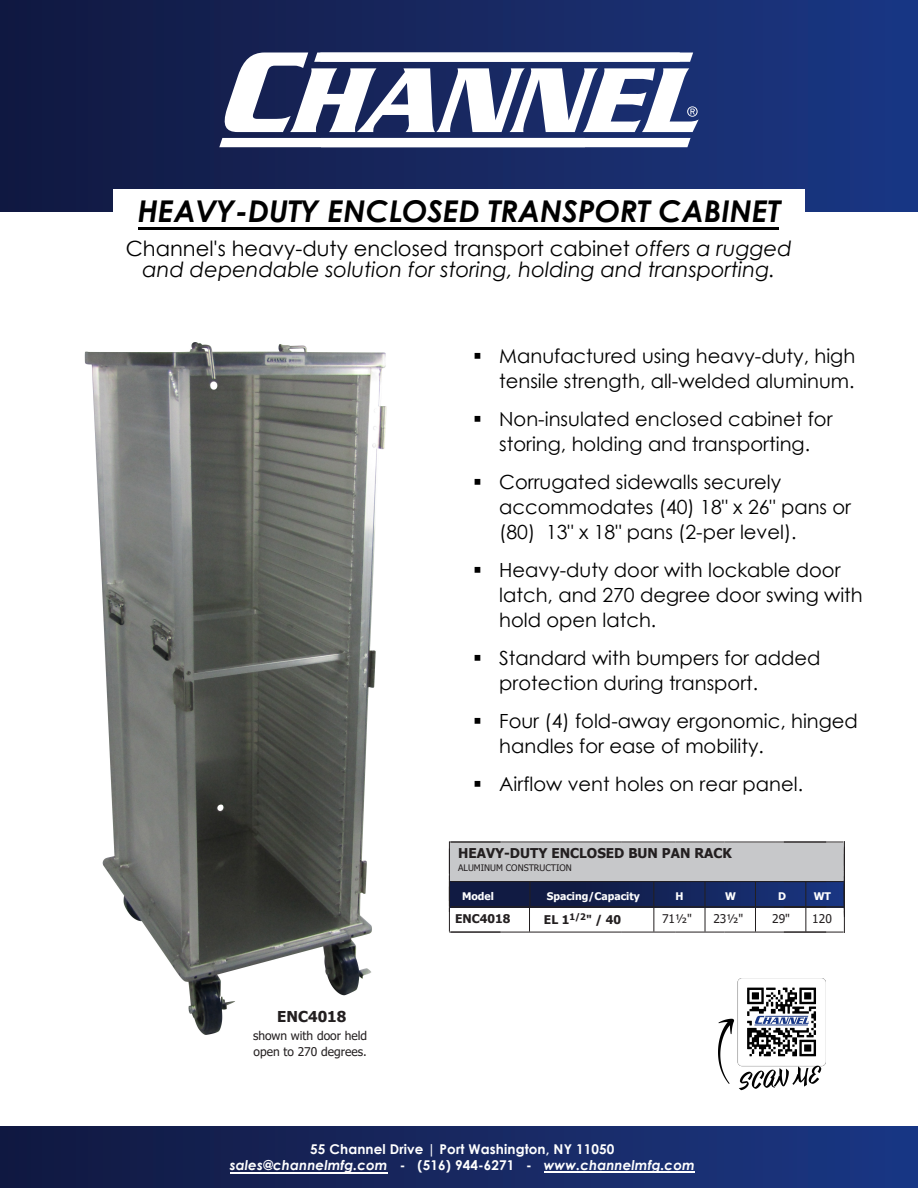
<style>
.page{position:relative;width:918px;height:1188px;background:#fff}
.page>*{position:absolute;margin:0;border:0;box-sizing:border-box;transform-origin:0 0}
.t1{font:italic 700 30px "Century Gothic";color:#000}
.t2{font:italic 21px/20.7px "Century Gothic";color:#000;text-align:center}
.t3{font:19.5px/24.9px "Century Gothic";color:#000}
.t4{font:700 15px "Tahoma";color:#231f20}
.t5{font:700 13.5px/16.2px "Century Gothic";letter-spacing:.01em;color:#fff;text-align:center}
.t6{font:700 13.5px "Tahoma";color:#231f20}
.t7{font:12px/16.5px "Tahoma";color:#231f20}
.t8{font:700 12px "Tahoma";color:#231f20}
.t9{font:700 10.5px "Tahoma";color:#fff}
.t10{font:9px "Tahoma";color:#231f20}
.s1{font-style:normal}
.s2{font-style:inherit}
.s3{font-style:italic}
</style>
<div class="page">
<img style="left:450px;top:881px;width:394px;height:27px">
<div style="left:0;top:1126px;width:918px;height:62px;background:linear-gradient(to right,#12183f,#1b3784)"></div>
<div style="left:0;top:0;width:918px;height:211px;background:linear-gradient(to right,#131940,#1d3985)"></div>
<div style="left:113px;top:189px;width:692px;height:93px;background:#fff"></div>
<svg style="left:222px;top:53px;width:477px;height:79px"></svg>
<svg style="left:219px;top:138px;width:472px;height:9px"></svg>
<hr style="left:139px;top:227px;width:640px;height:2px;background:#000">
<hr style="left:544px;top:1172px;width:150px;height:1px;background:#fff">
<hr style="left:230px;top:1172px;width:158px;height:1px;background:#fff">
<img style="left:719px;top:978px;width:107px;height:113px">
<img style="left:84px;top:342px;width:303px;height:693px">
<div style="left:755px;top:1px;width:160px;height:158px;background:#18347e"></div>
<div style="left:450px;top:843px;width:394px;height:38px;background:#c7c8ca"></div>
<hr style="left:449px;top:849px;width:1px;height:32px;background:#231f20">
<hr style="left:451px;top:906px;width:51px;height:1px;background:#231f20">
<hr style="left:502px;top:906px;width:120px;height:1px;background:#231f20">
<hr style="left:622px;top:906px;width:54px;height:1px;background:#231f20">
<hr style="left:676px;top:906px;width:48px;height:1px;background:#231f20">
<hr style="left:724px;top:906px;width:51px;height:1px;background:#231f20">
<hr style="left:775px;top:906px;width:51px;height:1px;background:#231f20">
<hr style="left:784px;top:906px;width:60px;height:1px;background:#231f20">
<hr style="left:451px;top:842px;width:51px;height:1px;background:#231f20">
<hr style="left:502px;top:842px;width:120px;height:1px;background:#231f20">
<hr style="left:622px;top:842px;width:54px;height:1px;background:#231f20">
<hr style="left:676px;top:842px;width:48px;height:1px;background:#231f20">
<hr style="left:724px;top:842px;width:51px;height:1px;background:#231f20">
<hr style="left:775px;top:842px;width:51px;height:1px;background:#231f20">
<hr style="left:784px;top:842px;width:60px;height:1px;background:#231f20">
<hr style="left:451px;top:932px;width:51px;height:1px;background:#231f20">
<hr style="left:502px;top:932px;width:120px;height:1px;background:#231f20">
<hr style="left:622px;top:932px;width:54px;height:1px;background:#231f20">
<hr style="left:676px;top:932px;width:48px;height:1px;background:#231f20">
<hr style="left:724px;top:932px;width:51px;height:1px;background:#231f20">
<hr style="left:775px;top:932px;width:51px;height:1px;background:#231f20">
<hr style="left:784px;top:932px;width:60px;height:1px;background:#231f20">
<hr style="left:449px;top:842px;width:1px;height:32px;background:#231f20">
<svg style="left:653px;top:882px;width:1px;height:50px"></svg>
<svg style="left:755px;top:882px;width:1px;height:50px"></svg>
<hr style="left:502px;top:907px;width:120px;height:1px;background:#231f20">
<hr style="left:622px;top:907px;width:54px;height:1px;background:#231f20">
<hr style="left:676px;top:907px;width:48px;height:1px;background:#231f20">
<hr style="left:724px;top:907px;width:51px;height:1px;background:#231f20">
<hr style="left:775px;top:907px;width:51px;height:1px;background:#231f20">
<hr style="left:451px;top:907px;width:51px;height:1px;background:#231f20">
<hr style="left:784px;top:907px;width:60px;height:1px;background:#231f20">
<svg style="left:529px;top:882px;width:2px;height:50px"></svg>
<svg style="left:705px;top:882px;width:1px;height:50px"></svg>
<svg style="left:805px;top:882px;width:1px;height:50px"></svg>
<hr style="left:451px;top:881px;width:51px;height:1px;background:#231f20">
<hr style="left:502px;top:881px;width:120px;height:1px;background:#231f20">
<hr style="left:622px;top:881px;width:54px;height:1px;background:#231f20">
<hr style="left:676px;top:881px;width:48px;height:1px;background:#231f20">
<hr style="left:724px;top:881px;width:51px;height:1px;background:#231f20">
<hr style="left:775px;top:881px;width:51px;height:1px;background:#231f20">
<hr style="left:784px;top:881px;width:60px;height:1px;background:#231f20">
<svg style="left:844px;top:841px;width:1px;height:92px"></svg>
<svg style="left:449px;top:881px;width:1px;height:51px"></svg>
<hr style="left:449px;top:842px;width:51px;height:1px;background:#231f20">
<hr style="left:449px;top:932px;width:51px;height:1px;background:#231f20">
<h1 class="t1" style="left:138px;top:189px;width:644px">HEAVY-DUTY ENCLOSED TRANSPORT CABINET</h1>
<p class="t2" style="left:126px;top:238px;width:668px"><span class="s1">Channel's heavy-duty enclosed transport cabinet</span> offers <span class="s2">a</span> rugged and dependable solution for storing, holding and transporting.</p>
<p class="t3" style="left:473px;top:343px;width:384px;text-align:right">▪ Manufactured using heavy-duty, high tensile strength, all-welded aluminum.</p>
<p class="t3" style="left:473px;top:406px;width:361px;text-align:center">▪ Non-insulated enclosed cabinet for storing, holding and transporting.</p>
<p class="t3" style="left:499px;top:469px;width:353px;text-indent:-26px">▪ Corrugated sidewalls securely accommodates (40) 18" x 26" pans or (80) 13" x 18" pans (2-per level).</p>
<p class="t3" style="left:499px;top:557px;width:365px;text-indent:-26px">▪ Heavy-duty door with lockable door latch, and 270 degree door swing with hold open latch.</p>
<p class="t3" style="left:499px;top:645px;width:323px;text-indent:-26px">▪ Standard with bumpers for added protection during transport.</p>
<p class="t3" style="left:499px;top:708px;width:360px;text-indent:-26px">▪ Four (4) fold-away ergonomic, hinged handles for ease of mobility.</p>
<p class="t3" style="left:473px;top:771px;width:331px">▪ Airflow vent holes on rear panel.</p>
<p class="t6" style="left:458px;top:843px;width:275px">HEAVY-DUTY ENCLOSED BUN PAN RACK</p>
<p class="t10" style="left:458px;top:862px;width:115px">ALUMINUM CONSTRUCTION</p>
<p class="t9" style="left:462px;top:888px;width:33px">Model</p>
<p class="t9" style="left:547px;top:888px;width:94px">Spacing/Capacity</p>
<p class="t9" style="left:675px;top:888px;width:10px">H</p>
<p class="t9" style="left:725px;top:888px;width:12px">W</p>
<p class="t9" style="left:778px;top:888px;width:9px">D</p>
<p class="t9" style="left:814px;top:888px;width:19px">WT</p>
<p class="t4" style="left:277px;top:1006px;width:71px">ENC4018</p>
<p class="t7" style="left:253px;top:1028px;width:116px">shown with door held open to 270 degrees.</p>
<p class="t8" style="left:455px;top:910px;width:57px">ENC4018</p>
<p class="t8" style="left:544px;top:911px;width:79px">EL 1<sup>1/2</sup>" / 40</p>
<p class="t7" style="left:662px;top:911px;width:31px">71½"</p>
<p class="t7" style="left:713px;top:911px;width:31px">23½"</p>
<p class="t7" style="left:772px;top:911px;width:19px">29"</p>
<p class="t7" style="left:812px;top:911px;width:21px">120</p>
<p class="t5" style="left:230px;top:1141px;width:466px">55 Channel Drive | Port Washington, NY 11050 <span class="s3">sales@channelmfg.com</span> - (516) 944-6271 - <span class="s3">www.channelmfg.com</span></p>
</div>
